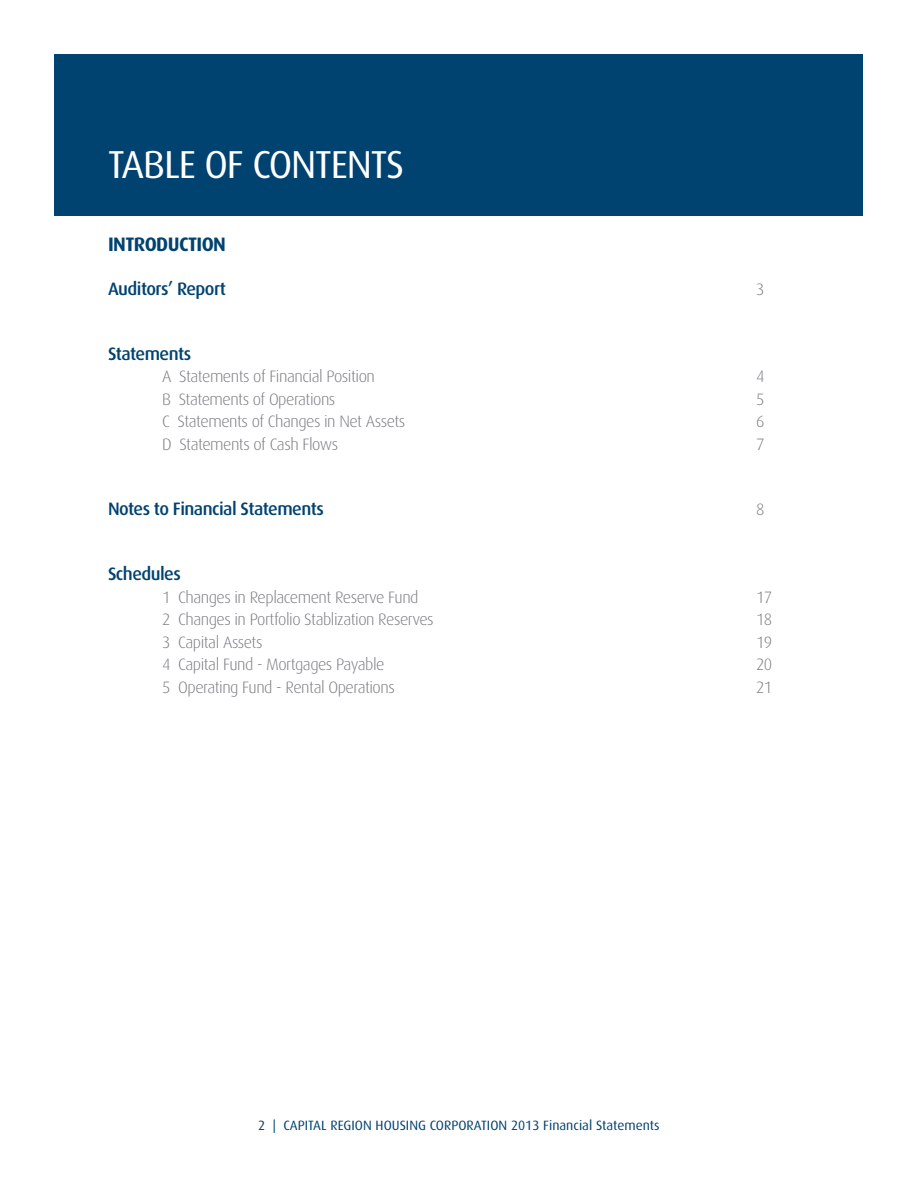
<style>
.page{position:relative;width:918px;height:1188px;background:#fff}
.page>*{position:absolute;margin:0;border:0;box-sizing:border-box;transform-origin:0 0}
.t1{font:39px "Dax OT";letter-spacing:-.03em;color:#fff}
.t2{font:700 19.5px "Dax OT";letter-spacing:-.03em;color:#004270}
.t3{font:500 18px "Dax OT";letter-spacing:-.03em;color:#004270}
.t4{font:300 16.5px "Dax OT";letter-spacing:-.03em;color:#7a7c81}
.t5{font:13.5px "Dax OT";color:#004270}
</style>
<div class="page">
<div style="left:55px;top:55px;width:808px;height:161px;background:#004270"></div>
<p class="t1" style="left:108px;top:127px;width:298px">TABLE OF CONTENTS</p>
<p class="t2" style="left:108px;top:225px;width:120px">INTRODUCTION</p>
<p class="t3" style="left:108px;top:271px;width:119px">Auditors’ Report</p>
<p class="t4" style="left:756px;top:273px;width:10px">3</p>
<p class="t3" style="left:108px;top:336px;width:85px">Statements</p>
<p class="t4" style="left:162px;top:361px;width:214px">A Statements of Financial Position</p>
<p class="t4" style="left:756px;top:361px;width:10px">4</p>
<p class="t4" style="left:162px;top:383px;width:175px">B Statements of Operations</p>
<p class="t4" style="left:756px;top:383px;width:10px">5</p>
<p class="t4" style="left:162px;top:406px;width:245px">C Statements of Changes in Net Assets</p>
<p class="t4" style="left:756px;top:406px;width:10px">6</p>
<p class="t4" style="left:162px;top:428px;width:178px">D Statements of Cash Flows</p>
<p class="t4" style="left:756px;top:428px;width:10px">7</p>
<p class="t3" style="left:108px;top:492px;width:217px">Notes to Financial Statements</p>
<p class="t4" style="left:756px;top:494px;width:10px">8</p>
<p class="t3" style="left:108px;top:557px;width:74px">Schedules</p>
<p class="t4" style="left:162px;top:581px;width:258px">1 Changes in Replacement Reserve Fund</p>
<p class="t4" style="left:756px;top:581px;width:18px">17</p>
<p class="t4" style="left:162px;top:604px;width:273px">2 Changes in Portfolio Stablization Reserves</p>
<p class="t4" style="left:756px;top:604px;width:18px">18</p>
<p class="t4" style="left:162px;top:626px;width:102px">3 Capital Assets</p>
<p class="t4" style="left:756px;top:626px;width:18px">19</p>
<p class="t4" style="left:162px;top:649px;width:224px">4 Capital Fund - Mortgages Payable</p>
<p class="t4" style="left:756px;top:649px;width:18px">20</p>
<p class="t4" style="left:162px;top:671px;width:234px">5 Operating Fund - Rental Operations</p>
<p class="t4" style="left:756px;top:671px;width:18px">21</p>
<p class="t5" style="left:258px;top:1112px;width:403px">2 | CAPITAL REGION HOUSING CORPORATION 2013 Financial Statements</p>
</div>
